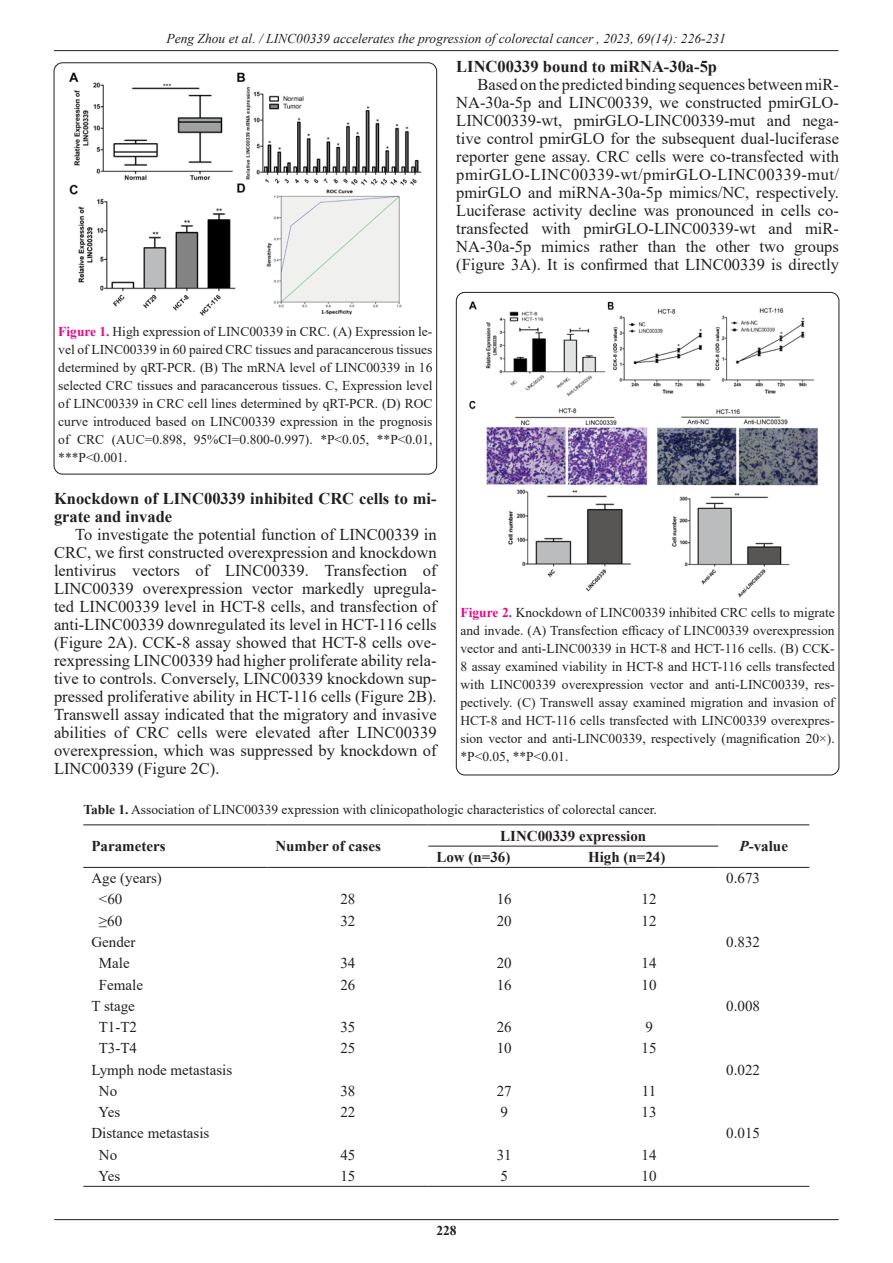
<style>
.page{position:relative;width:893px;height:1263px;background:#fff}
.page>*{position:absolute;margin:0;border:0;box-sizing:border-box;transform-origin:0 0}
.t1{font:16.5px/18px "Times New Roman";color:#231f20;text-align:justify}
.t2{font:700 16.5px/18px "Times New Roman";color:#231f20}
.t3{font:15px "Times New Roman";color:#231f20}
.t4{font:700 15px "Times New Roman";color:#231f20}
.t5{font:13.5px/18px "Times New Roman";color:#231f20;text-align:justify}
.t6{font:italic 13.5px "Times New Roman";color:#231f20}
.t7{font:700 13.5px "Times New Roman";color:#231f20}
.s1{font-weight:700;color:#ed028c}
.s2{font-weight:700}
.s3{font-style:italic}
</style>
<div class="page">
<hr style="left:54px;top:50px;width:784px;height:1px;background:#231f20">
<hr style="left:54px;top:1219px;width:785px;height:1px;background:#231f20">
<img style="left:69px;top:72px;width:353px;height:244px">
<hr style="left:83px;top:824px;width:184px;height:1px;background:#231f20">
<hr style="left:267px;top:824px;width:161px;height:1px;background:#231f20">
<hr style="left:428px;top:824px;width:152px;height:1px;background:#231f20">
<hr style="left:580px;top:824px;width:138px;height:1px;background:#231f20">
<hr style="left:718px;top:824px;width:91px;height:1px;background:#231f20">
<hr style="left:428px;top:846px;width:152px;height:1px;background:#231f20">
<hr style="left:580px;top:846px;width:138px;height:1px;background:#231f20">
<hr style="left:83px;top:867px;width:184px;height:1px;background:#231f20">
<hr style="left:267px;top:867px;width:161px;height:1px;background:#231f20">
<hr style="left:428px;top:867px;width:152px;height:1px;background:#231f20">
<hr style="left:580px;top:867px;width:138px;height:1px;background:#231f20">
<hr style="left:718px;top:867px;width:91px;height:1px;background:#231f20">
<hr style="left:83px;top:1186px;width:184px;height:1px;background:#231f20">
<hr style="left:267px;top:1186px;width:161px;height:1px;background:#231f20">
<hr style="left:428px;top:1186px;width:152px;height:1px;background:#231f20">
<hr style="left:580px;top:1186px;width:138px;height:1px;background:#231f20">
<hr style="left:718px;top:1186px;width:91px;height:1px;background:#231f20">
<img style="left:469px;top:301px;width:349px;height:297px">
<p class="t6" style="left:167px;top:29px;width:561px">Peng Zhou et al. / LINC00339 accelerates the progression of colorectal cancer , 2023, 69(14): 226-231</p>
<p class="t2" style="left:456px;top:57px;width:262px">LINC00339 bound to miRNA-30a-5p</p>
<p class="t1" style="left:456px;top:75px;width:384px;text-indent:21px">Based on the predicted binding sequences between miR-NA-30a-5p and LINC00339, we constructed pmirGLO-LINC00339-wt, pmirGLO-LINC00339-mut and nega&shy;tive control pmirGLO for the subsequent dual-luciferase reporter gene assay. CRC cells were co-transfected with pmirGLO-LINC00339-wt/pmirGLO-LINC00339-mut/ pmirGLO and miRNA-30a-5p mimics/NC, respectively.<br>Luciferase activity decline was pronounced in cells co&shy;transfected with pmirGLO-LINC00339-wt and miR-NA-30a-5p mimics rather than the other two groups (Figure 3A). It is confirmed that LINC00339 is directly</p>
<p class="t5" style="left:58px;top:322px;width:376px"><span class="s1">Figure 1.</span> High expression of LINC00339 in CRC. (A) Expression le&shy;vel of LINC00339 in 60 paired CRC tissues and paracancerous tissues determined by qRT-PCR. (B) The mRNA level of LINC00339 in 16 selected CRC tissues and paracancerous tissues. C, Expression level of LINC00339 in CRC cell lines determined by qRT-PCR. (D) ROC curve introduced based on LINC00339 expression in the prognosis of CRC (AUC=0.898, 95%CI=0.800-0.997). *P&lt;0.05, **P&lt;0.01, ***P&lt;0.001.</p>
<p class="t2" style="left:54px;top:489px;width:384px">Knockdown of LINC00339 inhibited CRC cells to mi&shy;grate and invade</p>
<p class="t1" style="left:54px;top:525px;width:384px;text-indent:21px">To investigate the potential function of LINC00339 in CRC, we first constructed overexpression and knockdown lentivirus vectors of LINC00339. Transfection of LINC00339 overexpression vector markedly upregula&shy;ted LINC00339 level in HCT-8 cells, and transfection of anti-LINC00339 downregulated its level in HCT-116 cells (Figure 2A). CCK-8 assay showed that HCT-8 cells ove&shy;rexpressing LINC00339 had higher proliferate ability rela&shy;tive to controls. Conversely, LINC00339 knockdown sup&shy;pressed proliferative ability in HCT-116 cells (Figure 2B).<br>Transwell assay indicated that the migratory and invasive abilities of CRC cells were elevated after LINC00339 overexpression, which was suppressed by knockdown of LINC00339 (Figure 2C).</p>
<p class="t5" style="left:460px;top:603px;width:376px"><span class="s1">Figure 2.</span> Knockdown of LINC00339 inhibited CRC cells to migrate and invade. (A) Transfection efficacy of LINC00339 overexpression vector and anti-LINC00339 in HCT-8 and HCT-116 cells. (B) CCK-8 assay examined viability in HCT-8 and HCT-116 cells transfected with LINC00339 overexpression vector and anti-LINC00339, res&shy;pectively. (C) Transwell assay examined migration and invasion of HCT-8 and HCT-116 cells transfected with LINC00339 overexpres&shy;sion vector and anti-LINC00339, respectively (magnification 20×). *P&lt;0.05, **P&lt;0.01.</p>
<p class="t5" style="left:83px;top:800px;width:575px"><span class="s2">Table 1.</span> Association of LINC00339 expression with clinicopathologic characteristics of colorectal cancer.</p>
<p class="t4" style="left:91px;top:835px;width:76px">Parameters</p>
<p class="t4" style="left:275px;top:835px;width:107px">Number of cases</p>
<p class="t4" style="left:500px;top:825px;width:147px">LINC00339 expression</p>
<p class="t4" style="left:436px;top:846px;width:75px">Low (n=36)</p>
<p class="t4" style="left:588px;top:846px;width:79px">High (n=24)</p>
<p class="t4" style="left:740px;top:835px;width:50px"><span class="s3">P</span>-value</p>
<p class="t3" style="left:91px;top:868px;width:72px">Age (years)</p>
<p class="t3" style="left:726px;top:868px;width:35px">0.673</p>
<p class="t3" style="left:99px;top:889px;width:25px">&lt;60</p>
<p class="t3" style="left:340px;top:889px;width:16px">28</p>
<p class="t3" style="left:497px;top:889px;width:16px">16</p>
<p class="t3" style="left:642px;top:889px;width:16px">12</p>
<p class="t3" style="left:99px;top:910px;width:25px">≥60</p>
<p class="t3" style="left:340px;top:910px;width:16px">32</p>
<p class="t3" style="left:497px;top:910px;width:16px">20</p>
<p class="t3" style="left:642px;top:910px;width:16px">12</p>
<p class="t3" style="left:91px;top:931px;width:46px">Gender</p>
<p class="t3" style="left:726px;top:931px;width:35px">0.832</p>
<p class="t3" style="left:99px;top:953px;width:32px">Male</p>
<p class="t3" style="left:340px;top:953px;width:16px">34</p>
<p class="t3" style="left:497px;top:953px;width:16px">20</p>
<p class="t3" style="left:642px;top:953px;width:16px">14</p>
<p class="t3" style="left:99px;top:974px;width:46px">Female</p>
<p class="t3" style="left:340px;top:974px;width:16px">26</p>
<p class="t3" style="left:497px;top:974px;width:16px">16</p>
<p class="t3" style="left:642px;top:974px;width:16px">10</p>
<p class="t3" style="left:91px;top:995px;width:45px">T stage</p>
<p class="t3" style="left:726px;top:995px;width:35px">0.008</p>
<p class="t3" style="left:99px;top:1016px;width:40px">T1-T2</p>
<p class="t3" style="left:340px;top:1016px;width:16px">35</p>
<p class="t3" style="left:497px;top:1016px;width:16px">26</p>
<p class="t3" style="left:645px;top:1016px;width:9px">9</p>
<p class="t3" style="left:99px;top:1038px;width:40px">T3-T4</p>
<p class="t3" style="left:340px;top:1038px;width:16px">25</p>
<p class="t3" style="left:497px;top:1038px;width:16px">10</p>
<p class="t3" style="left:642px;top:1038px;width:16px">15</p>
<p class="t3" style="left:91px;top:1059px;width:142px">Lymph node metastasis</p>
<p class="t3" style="left:726px;top:1059px;width:35px">0.022</p>
<p class="t3" style="left:99px;top:1080px;width:20px">No</p>
<p class="t3" style="left:340px;top:1080px;width:16px">38</p>
<p class="t3" style="left:497px;top:1080px;width:16px">27</p>
<p class="t3" style="left:642px;top:1080px;width:16px">11</p>
<p class="t3" style="left:98px;top:1101px;width:23px">Yes</p>
<p class="t3" style="left:340px;top:1101px;width:16px">22</p>
<p class="t3" style="left:500px;top:1101px;width:9px">9</p>
<p class="t3" style="left:642px;top:1101px;width:16px">13</p>
<p class="t3" style="left:91px;top:1123px;width:119px">Distance metastasis</p>
<p class="t3" style="left:726px;top:1123px;width:35px">0.015</p>
<p class="t3" style="left:99px;top:1144px;width:20px">No</p>
<p class="t3" style="left:340px;top:1144px;width:16px">45</p>
<p class="t3" style="left:497px;top:1144px;width:16px">31</p>
<p class="t3" style="left:642px;top:1144px;width:16px">14</p>
<p class="t3" style="left:98px;top:1165px;width:23px">Yes</p>
<p class="t3" style="left:340px;top:1165px;width:16px">15</p>
<p class="t3" style="left:500px;top:1165px;width:9px">5</p>
<p class="t3" style="left:642px;top:1165px;width:16px">10</p>
<p class="t7" style="left:436px;top:1220px;width:22px">228</p>
</div>
